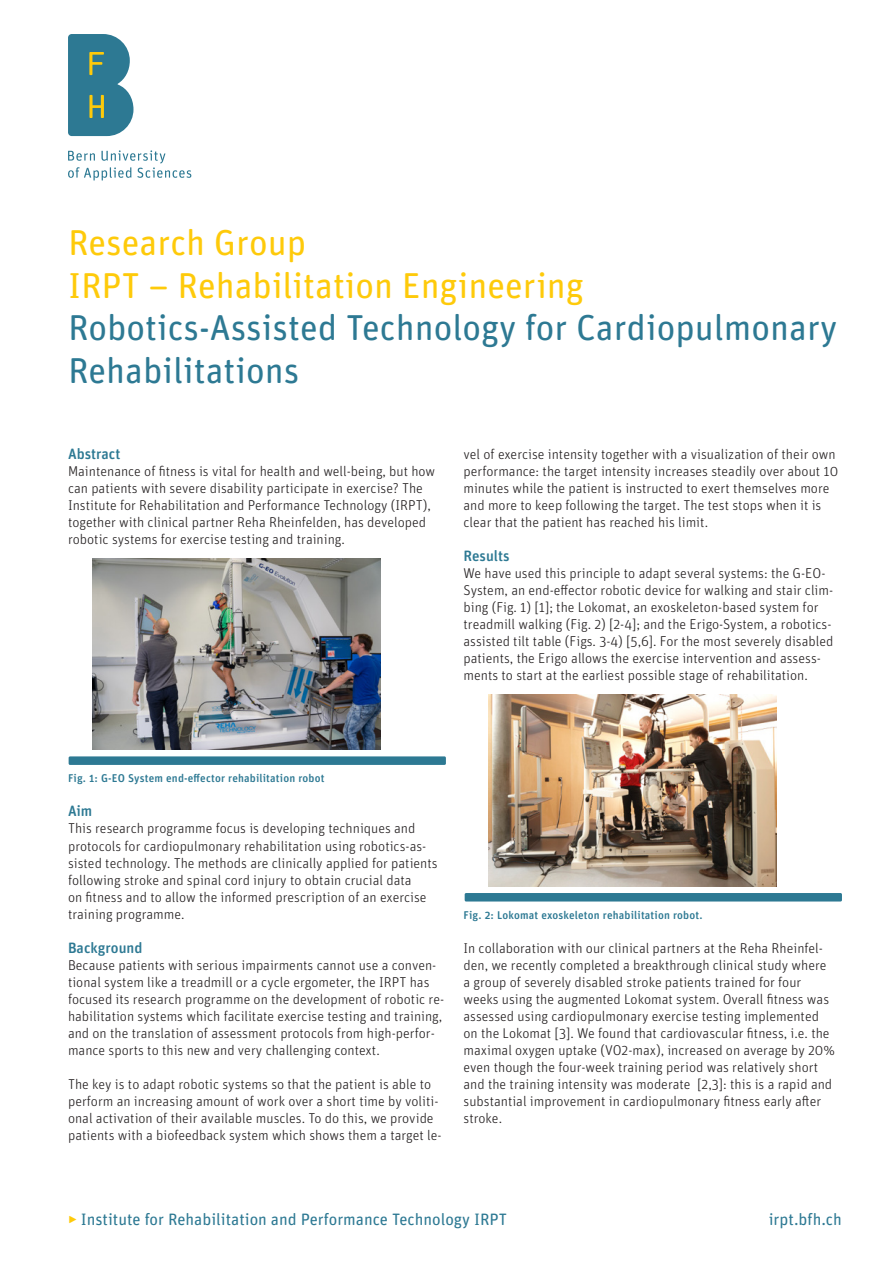
<style>
.page{position:relative;width:893px;height:1263px;background:#fff}
.page>*{position:absolute;margin:0;border:0;box-sizing:border-box;transform-origin:0 0}
.t1{font:36px/42.5px "Unit Rounded Pro";color:#2d7993}
.t2{font:36px/42.5px "Unit Rounded Pro";color:#feca0a}
.t3{font:16.5px "Unit Rounded Pro";color:#2d7993}
.t4{font:500 15px "Unit Rounded Pro";color:#2d7993}
.t5{font:300 14.25px/17px "Unit Rounded Pro";color:#231f20}
.t6{font:500 11.25px "Unit Rounded Pro";letter-spacing:.015em;color:#2d7993}
.s1{font-weight:300;color:#feca0a}
</style>
<div class="page">
<div style="left:69px;top:756px;width:377px;height:9px;background:#2d7993;border-radius:2px"></div>
<div style="left:465px;top:893px;width:377px;height:8px;background:#2d7993;border-radius:2px"></div>
<svg style="left:68px;top:34px;width:65px;height:102px;background:#4a8997"></svg>
<svg style="left:68px;top:150px;width:123px;height:30px"></svg>
<img style="left:92px;top:558px;width:289px;height:192px">
<img style="left:488px;top:695px;width:289px;height:191px">
<h1 class="t2" style="left:68px;top:220px;width:518px">Research Group<br>IRPT – Rehabilitation Engineering</h1>
<h1 class="t1" style="left:68px;top:305px;width:771px">Robotics-Assisted Technology for Cardiopulmonary<br>Rehabilitations</h1>
<p class="t4" style="left:68px;top:443px;width:54px">Abstract</p>
<p class="t5" style="left:68px;top:463px;width:369px">Maintenance of fitness is vital for health and well-being, but how can patients with severe disability participate in exercise? The Institute for Rehabilitation and Performance Technology (IRPT), together with clinical partner Reha Rheinfelden, has developed robotic systems for exercise testing and training.</p>
<p class="t5" style="left:463px;top:446px;width:376px">vel of exercise intensity together with a visualization of their own performance: the target intensity increases steadily over about 10 minutes while the patient is instructed to exert themselves more and more to keep following the target. The test stops when it is clear that the patient has reached his limit.</p>
<p class="t4" style="left:463px;top:545px;width:48px">Results</p>
<p class="t5" style="left:463px;top:565px;width:371px">We have used this principle to adapt several systems: the G-EO-System, an end-effector robotic device for walking and stair clim&shy;bing (Fig. 1) [1]; the Lokomat, an exoskeleton-based system for treadmill walking (Fig. 2) [2-4]; and the Erigo-System, a robotics&shy;assisted tilt table (Figs. 3-4) [5,6]. For the most severely disabled patients, the Erigo allows the exercise intervention and assess&shy;ments to start at the earliest possible stage of rehabilitation.</p>
<p class="t6" style="left:68px;top:771px;width:258px">Fig. 1: G-EO System end-effector rehabilitation robot</p>
<p class="t4" style="left:68px;top:801px;width:26px">Aim</p>
<p class="t5" style="left:68px;top:820px;width:371px">This research programme focus is developing techniques and protocols for cardiopulmonary rehabilitation using robotics-as&shy;sisted technology. The methods are clinically applied for patients following stroke and spinal cord injury to obtain crucial data<br>on fitness and to allow the informed prescription of an exercise training programme.</p>
<p class="t4" style="left:68px;top:937px;width:76px">Background</p>
<p class="t5" style="left:68px;top:956px;width:378px">Because patients with serious impairments cannot use a conven&shy;tional system like a treadmill or a cycle ergometer, the IRPT has focused its research programme on the development of robotic re&shy;habilitation systems which facilitate exercise testing and training, and on the translation of assessment protocols from high-perfor&shy;mance sports to this new and very challenging context.</p>
<p class="t5" style="left:68px;top:1075px;width:375px">The key is to adapt robotic systems so that the patient is able to perform an increasing amount of work over a short time by voliti&shy;onal activation of their available muscles. To do this, we provide patients with a biofeedback system which shows them a target le-</p>
<p class="t6" style="left:463px;top:907px;width:241px">Fig. 2: Lokomat exoskeleton rehabilitation robot.</p>
<p class="t5" style="left:463px;top:939px;width:373px">In collaboration with our clinical partners at the Reha Rheinfel&shy;den, we recently completed a breakthrough clinical study where a group of severely disabled stroke patients trained for four weeks using the augmented Lokomat system. Overall fitness was assessed using cardiopulmonary exercise testing implemented on the Lokomat [3]. We found that cardiovascular fitness, i.e. the maximal oxygen uptake (VO2-max), increased on average by 20% even though the four-week training period was relatively short and the training intensity was moderate [2,3]: this is a rapid and substantial improvement in cardiopulmonary fitness early after stroke.</p>
<p class="t3" style="left:68px;top:1207px;width:440px"><span class="s1">‣</span> Institute for Rehabilitation and Performance Technology IRPT</p>
<p class="t3" style="left:769px;top:1207px;width:75px">irpt.bfh.ch</p>
</div>
